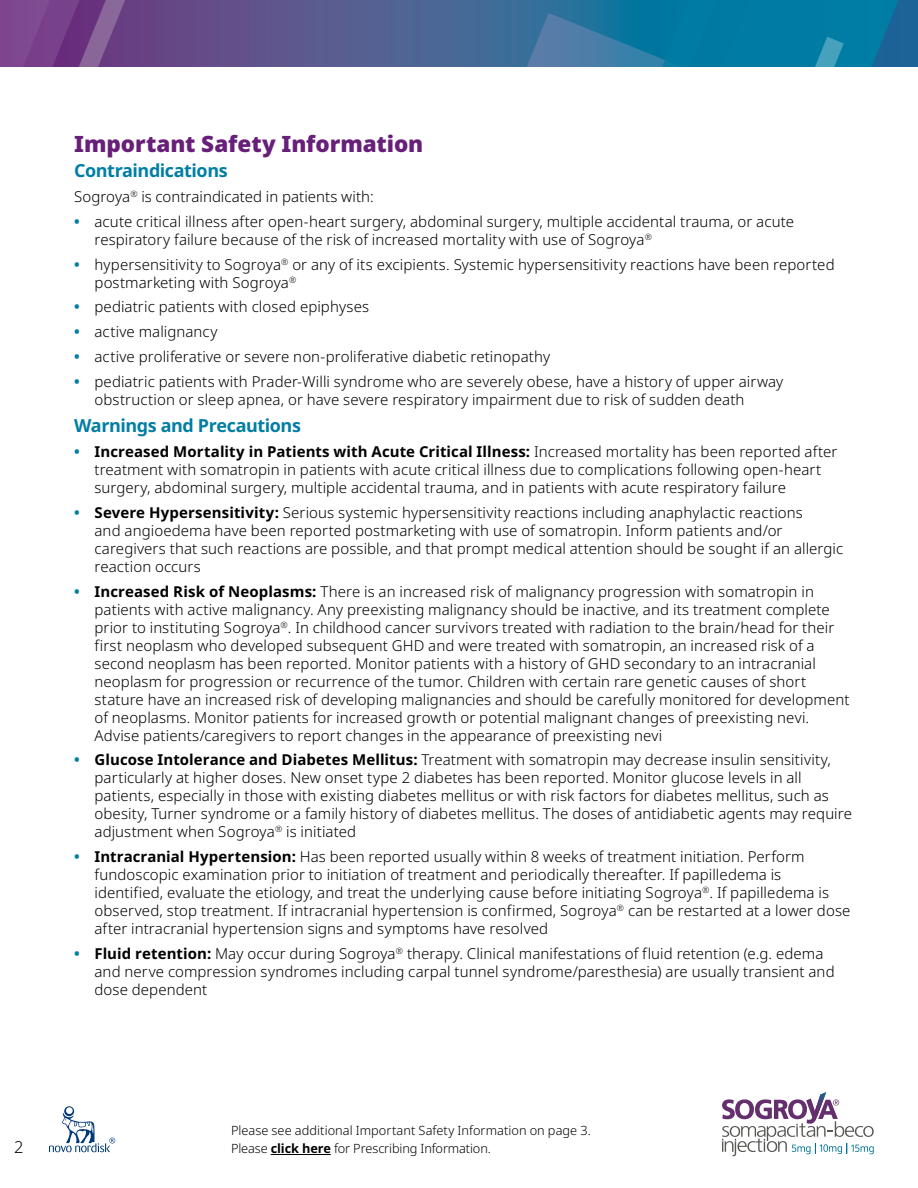
<style>
.page{position:relative;width:918px;height:1188px;background:#fff}
.page>*{position:absolute;margin:0;border:0;box-sizing:border-box;transform-origin:0 0}
.t1{font:900 22.5px "Noto Sans";letter-spacing:-.005em;color:#681f79}
.t2{font:700 18px "Noto Sans";letter-spacing:-.025em;color:#007ea4}
.t3{font:300 16.5px "Noto Sans";color:#000}
.t4{font:300 15px/18px "Noto Sans";letter-spacing:.005em;color:#000}
.t5{font:300 12.75px/18px "Noto Sans";color:#000}
.s1{font-family:"Apis";font-weight:700;color:#007ea4}
.s2{font-weight:700}
</style>
<div class="page">
<div style="left:0;top:0;width:918px;height:67px;background:#654c88"></div>
<svg style="left:0;top:0;width:139px;height:67px"></svg>
<svg style="left:272px;top:0;width:646px;height:67px;background:#2b709c"></svg>
<svg style="left:49px;top:1106px;width:66px;height:46px"></svg>
<svg style="left:722px;top:1092px;width:152px;height:64px"></svg>
<hr style="left:271px;top:1154px;width:60px;height:1px;background:#000">
<p class="t3" style="left:14px;top:1136px;width:11px">2</p>
<h1 class="t1" style="left:74px;top:131px;width:351px">Important Safety Information</h1>
<p class="t2" style="left:74px;top:161px;width:155px">Contraindications</p>
<p class="t4" style="left:74px;top:188px;width:301px">Sogroya<sup>®</sup> is contraindicated in patients with:</p>
<p class="t4" style="left:94px;top:213px;width:701px;text-indent:-20px"><span class="s1">•</span> acute critical illness after open-heart surgery, abdominal surgery, multiple accidental trauma, or acute respiratory failure because of the risk of increased mortality with use of Sogroya<sup>®</sup></p>
<p class="t4" style="left:95px;top:256px;width:742px;text-indent:-20px"><span class="s1">•</span> hypersensitivity to Sogroya<sup>®</sup> or any of its excipients. Systemic hypersensitivity reactions have been reported postmarketing with Sogroya<sup>®</sup></p>
<p class="t4" style="left:74px;top:298px;width:296px"><span class="s1">•</span> pediatric patients with closed epiphyses</p>
<p class="t4" style="left:74px;top:323px;width:145px"><span class="s1">•</span> active malignancy</p>
<p class="t4" style="left:74px;top:348px;width:477px"><span class="s1">•</span> active proliferative or severe non-proliferative diabetic retinopathy</p>
<p class="t4" style="left:94px;top:373px;width:690px;text-indent:-20px"><span class="s1">•</span> pediatric patients with Prader-Willi syndrome who are severely obese, have a history of upper airway obstruction or sleep apnea, or have severe respiratory impairment due to risk of sudden death</p>
<p class="t2" style="left:74px;top:416px;width:228px">Warnings and Precautions</p>
<p class="t4" style="left:94px;top:443px;width:744px;text-indent:-20px"><span class="s1">•</span> <span class="s2">Increased Mortality in Patients with Acute Critical Illness:</span> Increased mortality has been reported after treatment with somatropin in patients with acute critical illness due to complications following open-heart surgery, abdominal surgery, multiple accidental trauma, and in patients with acute respiratory failure</p>
<p class="t4" style="left:95px;top:504px;width:750px;text-indent:-20px"><span class="s1">•</span> <span class="s2">Severe Hypersensitivity:</span> Serious systemic hypersensitivity reactions including anaphylactic reactions<br>and angioedema have been reported postmarketing with use of somatropin. Inform patients and/or caregivers that such reactions are possible, and that prompt medical attention should be sought if an allergic reaction occurs</p>
<p class="t4" style="left:94px;top:583px;width:757px;text-indent:-20px"><span class="s1">•</span> <span class="s2">Increased Risk of Neoplasms:</span> There is an increased risk of malignancy progression with somatropin in patients with active malignancy. Any preexisting malignancy should be inactive, and its treatment complete prior to instituting Sogroya<sup>®</sup>. In childhood cancer survivors treated with radiation to the brain/head for their first neoplasm who developed subsequent GHD and were treated with somatropin, an increased risk of a second neoplasm has been reported. Monitor patients with a history of GHD secondary to an intracranial neoplasm for progression or recurrence of the tumor. Children with certain rare genetic causes of short stature have an increased risk of developing malignancies and should be carefully monitored for development of neoplasms. Monitor patients for increased growth or potential malignant changes of preexisting nevi.<br>Advise patients/caregivers to report changes in the appearance of preexisting nevi</p>
<p class="t4" style="left:94px;top:751px;width:759px;text-indent:-20px"><span class="s1">•</span> <span class="s2">Glucose Intolerance and Diabetes Mellitus:</span> Treatment with somatropin may decrease insulin sensitivity, particularly at higher doses. New onset type 2 diabetes has been reported. Monitor glucose levels in all patients, especially in those with existing diabetes mellitus or with risk factors for diabetes mellitus, such as obesity, Turner syndrome or a family history of diabetes mellitus. The doses of antidiabetic agents may require adjustment when Sogroya<sup>®</sup> is initiated</p>
<p class="t4" style="left:94px;top:848px;width:757px;text-indent:-20px"><span class="s1">•</span> <span class="s2">Intracranial Hypertension:</span> Has been reported usually within 8 weeks of treatment initiation. Perform fundoscopic examination prior to initiation of treatment and periodically thereafter. If papilledema is identified, evaluate the etiology, and treat the underlying cause before initiating Sogroya<sup>®</sup>. If papilledema is observed, stop treatment. If intracranial hypertension is confirmed, Sogroya<sup>®</sup> can be restarted at a lower dose after intracranial hypertension signs and symptoms have resolved</p>
<p class="t4" style="left:95px;top:945px;width:742px;text-indent:-20px"><span class="s1">•</span> <span class="s2">Fluid retention:</span> May occur during Sogroya<sup>®</sup> therapy. Clinical manifestations of fluid retention (e.g. edema and nerve compression syndromes including carpal tunnel syndrome/paresthesia) are usually transient and dose dependent</p>
<p class="t5" style="left:231px;top:1122px;width:361px">Please see additional Important Safety Information on page 3.<br>Please <span class="s2">click here</span> for Prescribing Information.</p>
</div>
